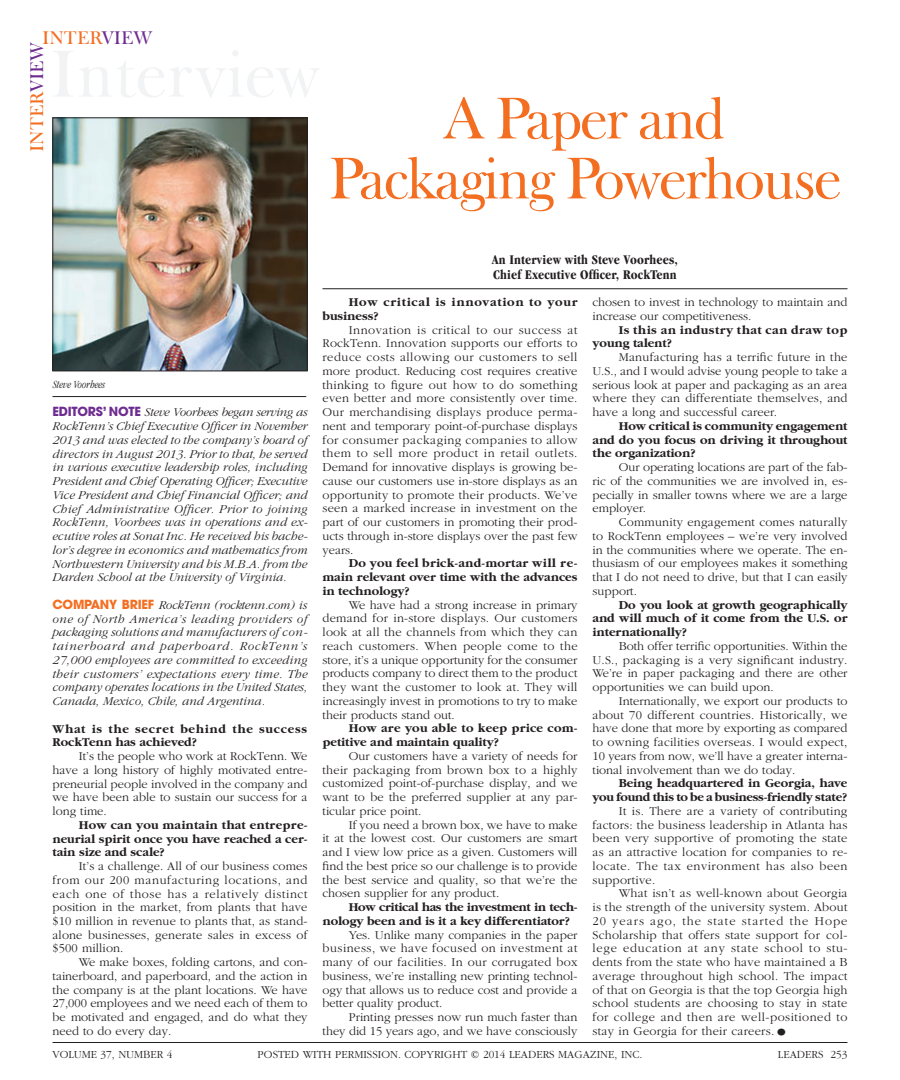
<style>
.page{position:relative;width:900px;height:1080px;background:#fff}
.page>*{position:absolute;margin:0;border:0;box-sizing:border-box;transform-origin:0 0}
.t1{font:60px/60px "Frys Baskerville BT";letter-spacing:-.04em;color:#f36e21;text-align:center}
.t2{font:18.75px "Frys Baskerville BT";color:#f36e21}
.t3{font:700 condensed 13.75px/15px "Garamond";letter-spacing:.01em;color:#231f20}
.t4{font:300 12.5px/13.8px "Garamond";color:#231f20;text-align:justify}
.t5{font:italic 300 12.5px/13.8px "Garamond";color:#231f20;text-align:justify}
.t6{font:700 12.5px/13.8px "Garamond";color:#231f20;text-align:justify}
.t7{font:700 12.5px/13.8px "Garamond";letter-spacing:.06em;color:#231f20}
.t8{font:700 12.5px/13.8px "Garamond";letter-spacing:.04em;color:#231f20}
.t9{font:300 11.25px "Garamond";color:#231f20}
.t10{font:italic 300 condensed 11.25px "Garamond";color:#231f20}
.s1{color:#6e2c91}
.s2{font-family:"Avant Garde";font-weight:700;font-style:normal;color:#6e2c91}
.s3{font-family:"Avant Garde";font-weight:700;font-style:normal;color:#f36e21}
.s4{font-size:22.5px}
</style>
<div class="page">
<img style="left:54px;top:120px;width:252px;height:249px">
<div style="left:52px;top:118px;width:256px;height:253px;border:1px solid #231f20"></div>
<hr style="left:52px;top:396px;width:254px;height:1px;background:#231f20">
<hr style="left:322px;top:288px;width:526px;height:1px;background:#231f20">
<hr style="left:52px;top:1042px;width:796px;height:1px;background:#231f20">
<h2 class="t2" style="left:42px;top:26px;width:112px">INTER<span class="s1">VIEW</span></h2>
<h2 class="t2" style="left:25px;top:152px;width:112px;rotate:-90deg">INTER<span class="s1">VIEW</span></h2>
<h1 class="t1" style="left:328px;top:87px;width:515px">A Paper and<br>Packaging Powerhouse</h1>
<p class="t10" style="left:53px;top:378px;width:54px">Steve Voorhees</p>
<p class="t5" style="left:52px;top:406px;width:257px"><span class="s2">EDITORS’ NOTE</span> Steve Voorhees began serving as RockTenn’s Chief Executive Officer in November 2013 and was elected to the company’s board of directors in August 2013. Prior to that, he served in various executive leadership roles, including President and Chief Operating Officer; Executive Vice President and Chief Financial Officer; and Chief Administrative Officer. Prior to joining RockTenn, Voorhees was in operations and ex&shy;ecutive roles at Sonat Inc. He received his bache&shy;lor’s degree in economics and mathematics from Northwestern University and his M.B.A. from the Darden School at the University of Virginia.</p>
<p class="t5" style="left:52px;top:598px;width:257px"><span class="s3">COMPANY BRIEF</span> RockTenn (rocktenn.com) is one of North America’s leading providers of packaging solutions and manufacturers of con&shy;tainerboard and paperboard. RockTenn’s 27,000 employees are committed to exceeding their customers’ expectations every time. The company operates locations in the United States, Canada, Mexico, Chile, and Argentina.</p>
<p class="t7" style="left:52px;top:722px;width:256px">What is the secret behind the success<br>RockTenn has achieved?</p>
<p class="t4" style="left:52px;top:749px;width:257px;text-indent:26px">It’s the people who work at RockTenn. We have a long history of highly motivated entre&shy;preneurial people involved in the company and we have been able to sustain our success for a long time.</p>
<p class="t6" style="left:52px;top:818px;width:257px;text-indent:26px">How can you maintain that entrepre&shy;neurial spirit once you have reached a cer&shy;tain size and scale?</p>
<p class="t4" style="left:52px;top:859px;width:257px;text-indent:26px">It’s a challenge. All of our business comes from our 200 manufacturing locations, and each one of those has a relatively distinct position in the market, from plants that have $10 million in revenue to plants that, as stand&shy;alone businesses, generate sales in excess of $500 million.</p>
<p class="t4" style="left:52px;top:956px;width:257px;text-indent:26px">We make boxes, folding cartons, and con&shy;tainerboard, and paperboard, and the action in the company is at the plant locations. We have 27,000 employees and we need each of them to be motivated and engaged, and do what they need to do every day.</p>
<p class="t3" style="left:492px;top:252px;width:188px">An Interview with Steve Voorhees,<br>Chief Executive Officer, RockTenn</p>
<p class="t7" style="left:322px;top:296px;width:257px;text-indent:26px">How critical is innovation to your business?</p>
<p class="t4" style="left:322px;top:323px;width:257px;text-indent:26px">Innovation is critical to our success at RockTenn. Innovation supports our efforts to reduce costs allowing our customers to sell more product. Reducing cost requires creative thinking to figure out how to do something even better and more consistently over time.<br>Our merchandising displays produce perma&shy;nent and temporary point-of-purchase displays for consumer packaging companies to allow them to sell more product in retail outlets.<br>Demand for innovative displays is growing be&shy;cause our customers use in-store displays as an opportunity to promote their products. We’ve seen a marked increase in investment on the part of our customers in promoting their prod&shy;ucts through in-store displays over the past few years.</p>
<p class="t6" style="left:322px;top:557px;width:257px;text-indent:26px">Do you feel brick-and-mortar will re&shy;main relevant over time with the advances in technology?</p>
<p class="t4" style="left:322px;top:598px;width:257px;text-indent:26px">We have had a strong increase in primary demand for in-store displays. Our customers look at all the channels from which they can reach customers. When people come to the store, it’s a unique opportunity for the consumer products company to direct them to the product they want the customer to look at. They will increasingly invest in promotions to try to make their products stand out.</p>
<p class="t6" style="left:322px;top:722px;width:257px;text-indent:26px">How are you able to keep price com&shy;petitive and maintain quality?</p>
<p class="t4" style="left:322px;top:749px;width:257px;text-indent:26px">Our customers have a variety of needs for their packaging from brown box to a highly customized point-of-purchase display, and we want to be the preferred supplier at any par&shy;ticular price point.</p>
<p class="t4" style="left:322px;top:818px;width:257px;text-indent:26px">If you need a brown box, we have to make it at the lowest cost. Our customers are smart and I view low price as a given. Customers will find the best price so our challenge is to provide the best service and quality, so that we’re the chosen supplier for any product.</p>
<p class="t6" style="left:322px;top:901px;width:257px;text-indent:26px">How critical has the investment in tech&shy;nology been and is it a key differentiator?</p>
<p class="t4" style="left:322px;top:928px;width:257px;text-indent:26px">Yes. Unlike many companies in the paper business, we have focused on investment at many of our facilities. In our corrugated box business, we’re installing new printing technol&shy;ogy that allows us to reduce cost and provide a better quality product.</p>
<p class="t4" style="left:322px;top:1011px;width:256px;text-align:right">Printing presses now run much faster than<br>they did 15 years ago, and we have consciously</p>
<p class="t4" style="left:592px;top:296px;width:256px">chosen to invest in technology to maintain and increase our competitiveness.</p>
<p class="t8" style="left:592px;top:323px;width:257px;text-indent:26px">Is this an industry that can draw top young talent?</p>
<p class="t4" style="left:592px;top:351px;width:257px;text-indent:26px">Manufacturing has a terrific future in the U.S., and I would advise young people to take a serious look at paper and packaging as an area where they can differentiate themselves, and have a long and successful career.</p>
<p class="t6" style="left:592px;top:419px;width:257px;text-indent:26px">How critical is community engagement and do you focus on driving it throughout the organization?</p>
<p class="t4" style="left:592px;top:461px;width:256px;text-indent:26px">Our operating locations are part of the fab&shy;ric of the communities we are involved in, es&shy;pecially in smaller towns where we are a large employer.</p>
<p class="t4" style="left:592px;top:516px;width:257px;text-indent:26px">Community engagement comes naturally to RockTenn employees – we’re very involved in the communities where we operate. The en&shy;thusiasm of our employees makes it something that I do not need to drive, but that I can easily support.</p>
<p class="t6" style="left:592px;top:598px;width:257px;text-indent:26px">Do you look at growth geographically and will much of it come from the U.S. or internationally?</p>
<p class="t4" style="left:592px;top:639px;width:257px;text-indent:26px">Both offer terrific opportunities. Within the U.S., packaging is a very significant industry.<br>We’re in paper packaging and there are other opportunities we can build upon.</p>
<p class="t4" style="left:592px;top:694px;width:257px;text-indent:26px">Internationally, we export our products to about 70 different countries. Historically, we have done that more by exporting as compared to owning facilities overseas. I would expect, 10 years from now, we’ll have a greater interna&shy;tional involvement than we do today.</p>
<p class="t6" style="left:592px;top:777px;width:257px;text-align:right">Being headquartered in Georgia, have<br>you found this to be a business-friendly state?</p>
<p class="t4" style="left:592px;top:804px;width:257px;text-indent:26px">It is. There are a variety of contributing factors: the business leadership in Atlanta has been very supportive of promoting the state as an attractive location for companies to re&shy;locate. The tax environment has also been supportive.</p>
<p class="t4" style="left:592px;top:887px;width:257px;text-indent:26px">What isn’t as well-known about Georgia is the strength of the university system. About 20 years ago, the state started the Hope Scholarship that offers state support for col&shy;lege education at any state school to stu&shy;dents from the state who have maintained a B average throughout high school. The impact of that on Georgia is that the top Georgia high school students are choosing to stay in state for college and then are well-positioned to stay in Georgia for their careers.<span class="s4">•</span></p>
<p class="t9" style="left:52px;top:1048px;width:121px">VOLUME 37, NUMBER 4</p>
<p class="t9" style="left:258px;top:1048px;width:386px">POSTED WITH PERMISSION. COPYRIGHT © 2014 LEADERS MAGAZINE, INC.</p>
<p class="t9" style="left:778px;top:1048px;width:71px">LEADERS 253</p>
</div>
